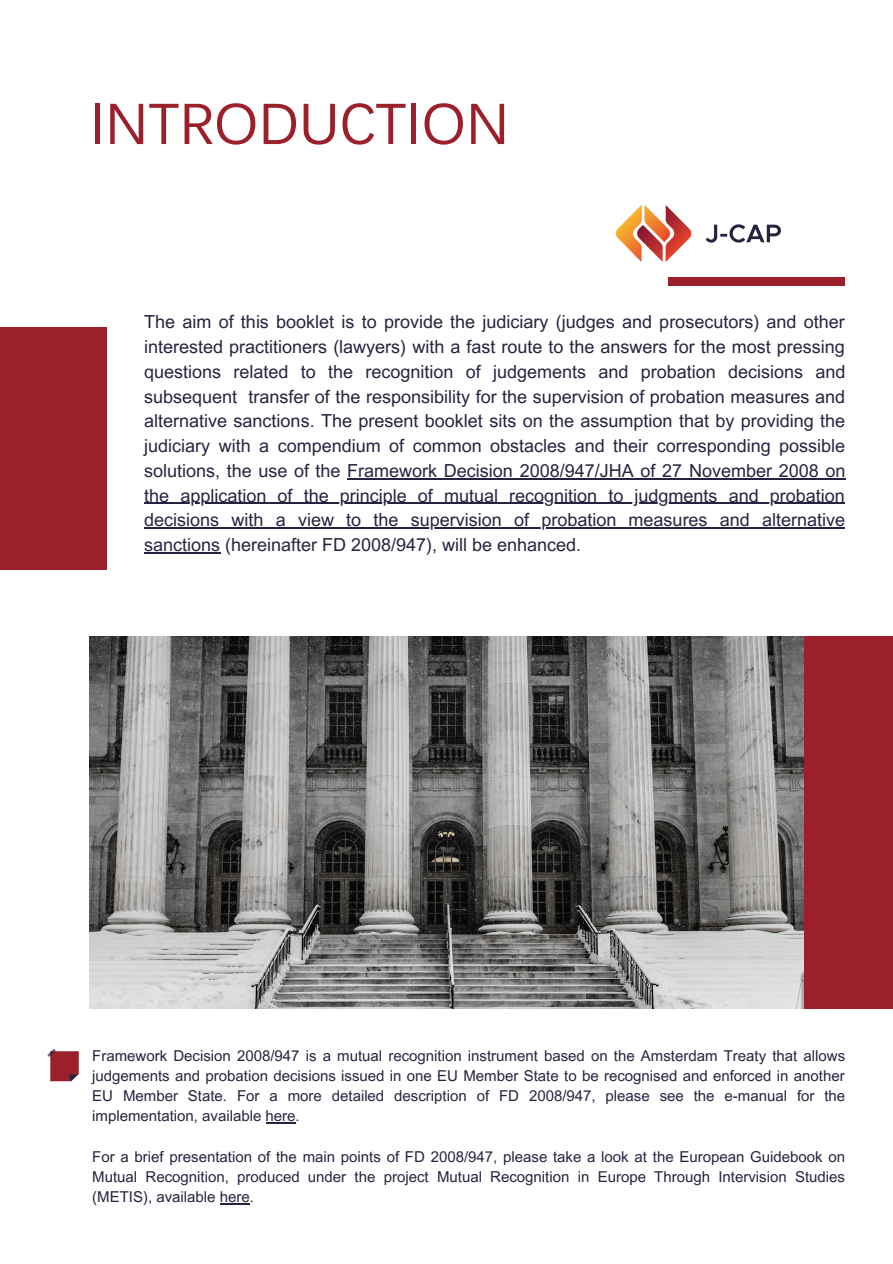
<style>
.page{position:relative;width:893px;height:1264px;background:#fff}
.page>*{position:absolute;margin:0;border:0;box-sizing:border-box;transform-origin:0 0}
.t1{font:58.5px "Leelawadee";color:#9c202c}
.t2{font:18px/24.8px "Arial MT Pro";color:#252440;text-align:justify}
.t3{font:15px/20.2px "Arial MT Pro";color:#252440;text-align:justify}
</style>
<div class="page">
<div style="left:0;top:327px;width:107px;height:243px;background:#9c202c"></div>
<div style="left:477px;top:636px;width:415px;height:372px;background:#9c202c"></div>
<img style="left:89px;top:636px;width:714px;height:372px">
<div style="left:668px;top:277px;width:177px;height:8px;background:#9c202c"></div>
<img style="left:617px;top:205px;width:163px;height:56px">
<svg style="left:47px;top:1048px;width:32px;height:33px"></svg>
<hr style="left:347px;top:478px;width:498px;height:1px;background:#252440">
<hr style="left:144px;top:502px;width:700px;height:2px;background:#252440">
<hr style="left:144px;top:527px;width:701px;height:1px;background:#252440">
<hr style="left:144px;top:552px;width:76px;height:1px;background:#252440">
<hr style="left:265px;top:1122px;width:30px;height:1px;background:#252440">
<hr style="left:220px;top:1203px;width:30px;height:1px;background:#252440">
<p class="t1" style="left:89px;top:88px;width:421px">INTRODUCTION</p>
<p class="t2" style="left:144px;top:312px;width:702px">The aim of this booklet is to provide the judiciary (judges and prosecutors) and other interested practitioners (lawyers) with a fast route to the answers for the most pressing questions related to the recognition of judgements and probation decisions and subsequent transfer of the responsibility for the supervision of probation measures and alternative sanctions. The present booklet sits on the assumption that by providing the judiciary with a compendium of common obstacles and their corresponding possible solutions, the use of the Framework Decision 2008/947/JHA of 27 November 2008 on the application of the principle of mutual recognition to judgments and probation decisions with a view to the supervision of probation measures and alternative sanctions (hereinafter FD 2008/947), will be enhanced.</p>
<p class="t3" style="left:92px;top:1047px;width:754px">Framework Decision 2008/947 is a mutual recognition instrument based on the Amsterdam Treaty that allows judgements and probation decisions issued in one EU Member State to be recognised and enforced in another EU Member State. For a more detailed description of FD 2008/947, please see the e-manual for the implementation, available here.</p>
<p class="t3" style="left:92px;top:1148px;width:754px">For a brief presentation of the main points of FD 2008/947, please take a look at the European Guidebook on Mutual Recognition, produced under the project Mutual Recognition in Europe Through Intervision Studies (METIS), available here.</p>
</div>
